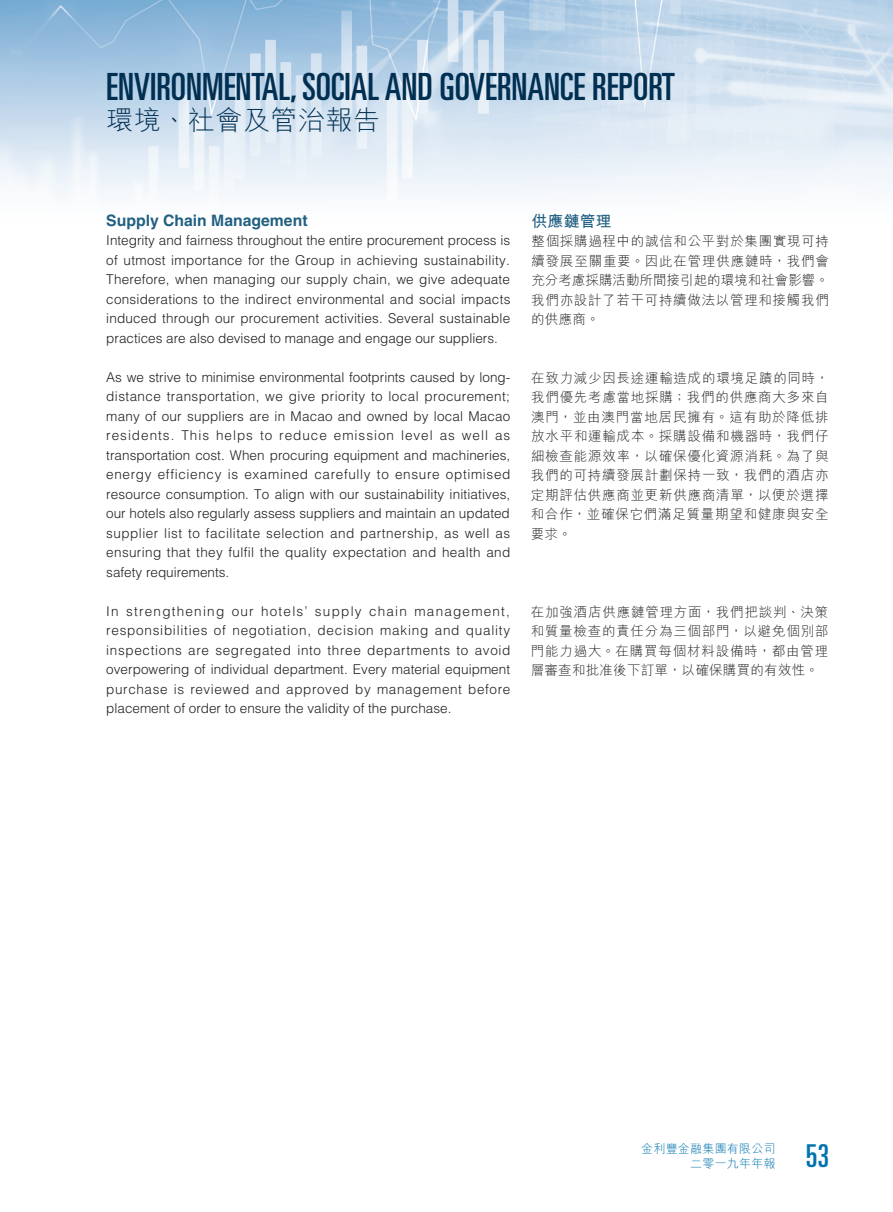
<style>
.page{position:relative;width:893px;height:1212px;background:#fff}
.page>*{position:absolute;margin:0;border:0;box-sizing:border-box;transform-origin:0 0}
.t1{font:ultra-condensed 37.5px "Univers LT Std";color:#002f52}
.t2{font:ultra-condensed 31.5px "Univers LT Std";color:#0073ae}
.t3{font:300 27px "M Hei HK";letter-spacing:.02em;color:#002f52}
.t4{font:700 15.75px "Helvetica LT Std";color:#226082}
.t5{font:700 15.75px "M Hei HK";letter-spacing:.02em;color:#226082}
.t6{font:300 13.5px/19.5px "Helvetica LT Std";color:#231f20;text-align:justify}
.t7{font:300 13.5px/19.5px "M Hei HK";letter-spacing:.055em;color:#231f20;text-align:justify}
.t8{font:300 12px/15px "M Hei HK";letter-spacing:.02em;color:#0073ae;text-align:right}
</style>
<div class="page">
<img style="left:0;top:0;width:893px;height:197px">
<h1 class="t1" style="left:106px;top:66px;width:570px">ENVIRONMENTAL, SOCIAL AND GOVERNANCE REPORT</h1>
<h3 class="t3" style="left:106px;top:106px;width:275px">環境、社會及管治報告</h3>
<p class="t4" style="left:106px;top:211px;width:203px">Supply Chain Management</p>
<p class="t6" style="left:106px;top:230px;width:406px">Integrity and fairness throughout the entire procurement process is of utmost importance for the Group in achieving sustainability.<br>Therefore, when managing our supply chain, we give adequate considerations to the indirect environmental and social impacts induced through our procurement activities. Several sustainable practices are also devised to manage and engage our suppliers.</p>
<p class="t6" style="left:106px;top:367px;width:406px">As we strive to minimise environmental footprints caused by long&shy;distance transportation, we give priority to local procurement; many of our suppliers are in Macao and owned by local Macao residents. This helps to reduce emission level as well as transportation cost. When procuring equipment and machineries, energy efficiency is examined carefully to ensure optimised resource consumption. To align with our sustainability initiatives, our hotels also regularly assess suppliers and maintain an updated supplier list to facilitate selection and partnership, as well as ensuring that they fulfil the quality expectation and health and safety requirements.</p>
<p class="t6" style="left:106px;top:601px;width:406px">In strengthening our hotels’ supply chain management, responsibilities of negotiation, decision making and quality inspections are segregated into three departments to avoid overpowering of individual department. Every material equipment purchase is reviewed and approved by management before placement of order to ensure the validity of the purchase.</p>
<p class="t5" style="left:531px;top:209px;width:82px">供應鏈管理</p>
<p class="t7" style="left:531px;top:231px;width:299px">整個採購過程中的誠信和公平對於集團實現可持續發展至關重要。因此在管理供應鏈時，我們會充分考慮採購活動所間接引起的環境和社會影響。我們亦設計了若干可持續做法以管理和接觸我們的供應商。</p>
<p class="t7" style="left:531px;top:368px;width:299px">在致力減少因長途運輸造成的環境足蹟的同時，我們優先考慮當地採購；我們的供應商大多來自澳門，並由澳門當地居民擁有。這有助於降低排放水平和運輸成本。採購設備和機器時，我們仔細檢查能源效率，以確保優化資源消耗。為了與我們的可持續發展計劃保持一致，我們的酒店亦定期評估供應商並更新供應商清單，以便於選擇和合作，並確保它們滿足質量期望和健康與安全要求。</p>
<p class="t7" style="left:531px;top:602px;width:299px">在加強酒店供應鏈管理方面，我們把談判、決策和質量檢查的責任分為三個部門，以避免個別部門能力過大。在購買每個材料設備時，都由管理層審查和批准後下訂單，以確保購買的有效性。</p>
<p class="t8" style="left:641px;top:1141px;width:136px">金利豐金融集團有限公司二零一九年年報</p>
<h2 class="t2" style="left:806px;top:1137px;width:25px">53</h2>
</div>
